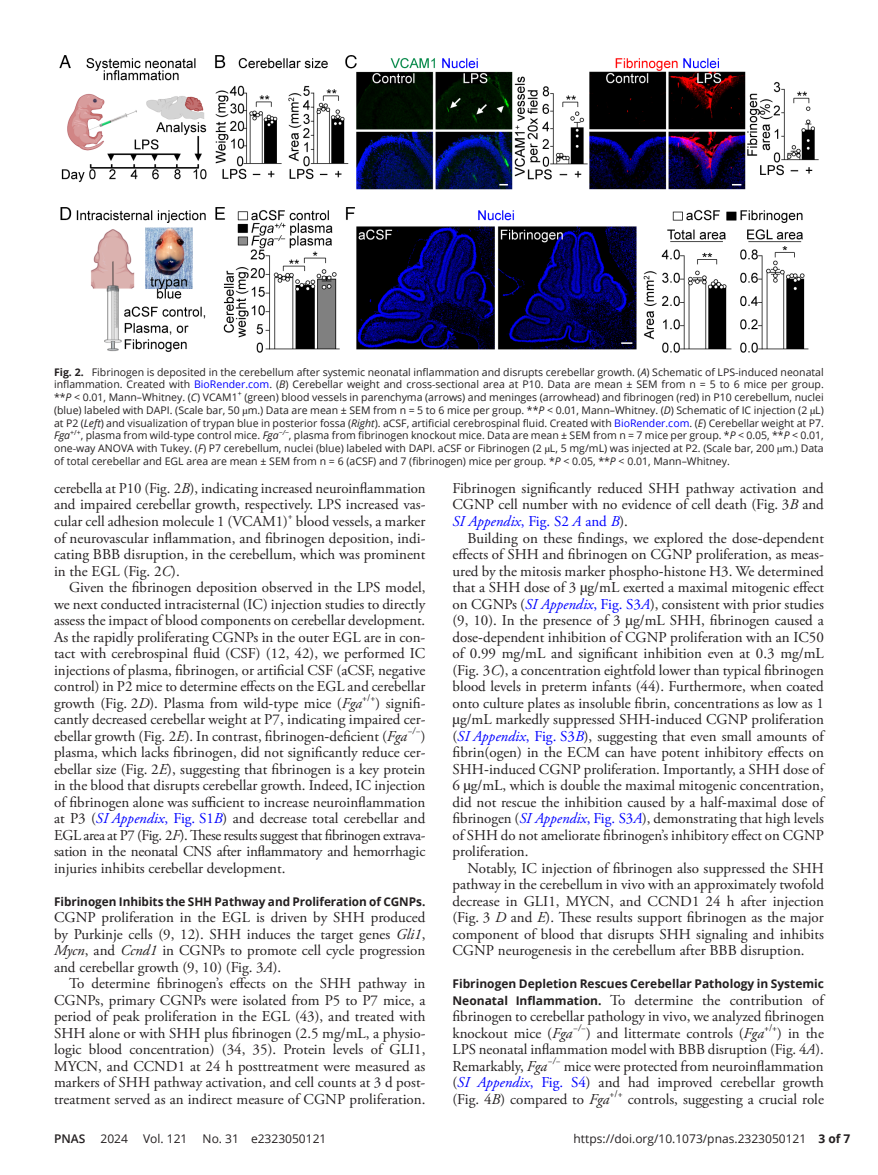
<style>
.page{position:relative;width:878px;height:1175px;background:#fff}
.page>*{position:absolute;margin:0;border:0;box-sizing:border-box;transform-origin:0 0}
.t1{font:15px/16.5px "Adobe Garamond Pro";color:#231f20;text-align:justify}
.t2{font:700 12px "Open Sans";color:#231f20}
.t3{font:12px "Open Sans";color:#231f20}
.t4{font:600 12px "Open Sans";color:#231f20}
.t5{font:10.5px/12.8px "Open Sans";color:#231f20;text-align:justify}
.t6{font:10.05px "Adobe Garamond Pro";color:#231f20}
.t7{font:italic 10.05px "Adobe Garamond Pro";color:#231f20}
.t8{font:7.05px "Open Sans";color:#231f20}
.t9{font:italic 7.05px "Open Sans";color:#231f20}
.s1{font-weight:700}
.s2{font-style:italic}
.s3{font-family:"STIX"}
.s4{color:#00f}
.s5{font-style:italic;color:#00f}
.s6{font-family:"Open Sans";font-weight:700;font-size:12px}
</style>
<div class="page">
<img style="left:59px;top:55px;width:760px;height:298px">
<p class="t5" style="left:54px;top:365px;width:771px"><span class="s1">Fig. 2.</span> Fibrinogen is deposited in the cerebellum after systemic neonatal inflammation and disrupts cerebellar growth. (<span class="s2">A</span>) Schematic of LPS<span class="s3">-</span>induced neonatal inflammation. Created with <span class="s4">BioRender.com</span>. (<span class="s2">B</span>) Cerebellar weight and cross<span class="s3">-</span>sectional area at P10. Data are mean ± SEM from n = 5 to 6 mice per group. **<span class="s2">P</span> &lt; 0.01, Mann–Whitney. (<span class="s2">C</span>) VCAM1</p>
<p class="t8" style="left:238px;top:389px;width:5px">+</p>
<p class="t5" style="left:54px;top:390px;width:771px;text-indent:190px">(green) blood vessels in parenchyma (arrows) and meninges (arrowhead) and fibrinogen (red) in P10 cerebellum, nuclei (blue) labeled with DAPI. (Scale bar, 50 <span class="s3">µ</span>m.) Data are mean ± SEM from n = 5 to 6 mice per group. **<span class="s2">P</span> &lt; 0.01, Mann–Whitney. (<span class="s2">D</span>) Schematic of IC injection (2 <span class="s3">µ</span>L) at P2 (<span class="s2">Left</span>) and visualization of trypan blue in posterior fossa (<span class="s2">Right</span>). aCSF, artificial cerebrospinal fluid. Created with <span class="s4">BioRender.com</span>. (<span class="s2">E</span>) Cerebellar weight at P7.<br><span class="s2">Fga</span></p>
<p class="t8" style="left:70px;top:427px;width:12px">+/+</p>
<p class="t5" style="left:81px;top:429px;width:199px">, plasma from wild<span class="s3">-</span>type control mice. <span class="s2">Fga</span></p>
<p class="t9" style="left:279px;top:427px;width:12px">−/−</p>
<p class="t5" style="left:54px;top:429px;width:771px;text-indent:235px">, plasma from fibrinogen knockout mice. Data are mean ± SEM from n = 7 mice per group. *<span class="s2">P</span> &lt; 0.05, **<span class="s2">P</span> &lt; 0.01, one<span class="s3">-</span>way ANOVA with Tukey. (<span class="s2">F</span>) P7 cerebellum, nuclei (blue) labeled with DAPI. aCSF or Fibrinogen (2 <span class="s3">µ</span>L, 5 mg/mL) was injected at P2. (Scale bar, 200 <span class="s3">µ</span>m.) Data of total cerebellar and EGL area are mean ± SEM from n = 6 (aCSF) and 7 (fibrinogen) mice per group. *<span class="s2">P</span> &lt; 0.05, **<span class="s2">P</span> &lt; 0.01, Mann–Whitney.</p>
<p class="t1" style="left:54px;top:480px;width:373px">cerebella at P10 (Fig. 2<span class="s2">B</span>), indicating increased neuroinflammation and impaired cerebellar growth, respectively. LPS increased vas&shy;cular cell adhesion molecule 1 (VCAM1)</p>
<p class="t6" style="left:288px;top:510px;width:6px">+</p>
<p class="t1" style="left:54px;top:513px;width:373px;text-indent:242px">blood vessels, a marker of neurovascular inflammation, and fibrinogen deposition, indi&shy;cating BBB disruption, in the cerebellum, which was prominent in the EGL (Fig. 2<span class="s2">C</span>).</p>
<p class="t1" style="left:54px;top:579px;width:373px;text-indent:15px">Given the fibrinogen deposition observed in the LPS model, we next conducted intracisternal (IC) injection studies to directly assess the impact of blood components on cerebellar development.<br>As the rapidly proliferating CGNPs in the outer EGL are in con&shy;tact with cerebrospinal fluid (CSF) (12, 42), we performed IC injections of plasma, fibrinogen, or artificial CSF (aCSF, negative control) in P2 mice to determine effects on the EGL and cerebellar growth (Fig. 2<span class="s2">D</span>). Plasma from wild<span class="s3">-</span>type mice (<span class="s2">Fga</span></p>
<p class="t6" style="left:362px;top:691px;width:15px">+/+</p>
<p class="t1" style="left:54px;top:695px;width:373px;text-indent:321px">) signifi&shy;cantly decreased cerebellar weight at P7, indicating impaired cer&shy;ebellar growth (Fig. 2<span class="s2">E</span>). In contrast, fibrinogen<span class="s3">-</span>deficient (<span class="s2">Fga</span></p>
<p class="t7" style="left:407px;top:724px;width:15px">−/−</p>
<p class="t1" style="left:54px;top:728px;width:373px;text-indent:366px">) plasma, which lacks fibrinogen, did not significantly reduce cer&shy;ebellar size (Fig. 2<span class="s2">E</span>), suggesting that fibrinogen is a key protein in the blood that disrupts cerebellar growth. Indeed, IC injection of fibrinogen alone was sufficient to increase neuroinflammation at P3 (<span class="s5">SI Appendix</span><span class="s4">, Fig. S1</span><span class="s5">B</span>) and decrease total cerebellar and EGL area at P7 (Fig. 2<span class="s2">F</span>). These results suggest that fibrinogen extrava&shy;sation in the neonatal CNS after inflammatory and hemorrhagic injuries inhibits cerebellar development.</p>
<p class="t2" style="left:54px;top:892px;width:372px">Fibrinogen Inhibits the SHH Pathway and Proliferation of CGNPs.</p>
<p class="t1" style="left:54px;top:909px;width:373px">CGNP proliferation in the EGL is driven by SHH produced by Purkinje cells (9, 12). SHH induces the target genes <span class="s2">Gli1</span>, <span class="s2">Mycn</span>, and <span class="s2">Ccnd1</span> in CGNPs to promote cell cycle progression and cerebellar growth (9, 10) (Fig. 3<span class="s2">A</span>).</p>
<p class="t1" style="left:54px;top:975px;width:373px;text-indent:15px">To determine fibrinogen’s effects on the SHH pathway in CGNPs, primary CGNPs were isolated from P5 to P7 mice, a period of peak proliferation in the EGL (43), and treated with SHH alone or with SHH plus fibrinogen (2.5 mg/mL, a physio&shy;logic blood concentration) (34, 35). Protein levels of GLI1, MYCN, and CCND1 at 24 h posttreatment were measured as markers of SHH pathway activation, and cell counts at 3 d post&shy;treatment served as an indirect measure of CGNP proliferation.</p>
<p class="t1" style="left:452px;top:480px;width:373px">Fibrinogen significantly reduced SHH pathway activation and CGNP cell number with no evidence of cell death (Fig. 3<span class="s2">B</span> and <span class="s5">SI Appendix</span><span class="s4">, Fig. S2</span> <span class="s5">A</span> <span class="s4">and</span> <span class="s5">B</span>).</p>
<p class="t1" style="left:452px;top:530px;width:373px;text-indent:15px">Building on these findings, we explored the dose<span class="s3">-</span>dependent effects of SHH and fibrinogen on CGNP proliferation, as meas&shy;ured by the mitosis marker phospho<span class="s3">-</span>histone H3. We determined that a SHH dose of 3 <span class="s3">µ</span>g/mL exerted a maximal mitogenic effect on CGNPs (<span class="s5">SI Appendix</span><span class="s4">, Fig. S3</span><span class="s5">A</span>), consistent with prior studies (9, 10). In the presence of 3 <span class="s3">µ</span>g/mL SHH, fibrinogen caused a dose<span class="s3">-</span>dependent inhibition of CGNP proliferation with an IC50 of 0.99 mg/mL and significant inhibition even at 0.3 mg/mL (Fig. 3<span class="s2">C</span>), a concentration eightfold lower than typical fibrinogen blood levels in preterm infants (44). Furthermore, when coated onto culture plates as insoluble fibrin, concentrations as low as 1 <span class="s3">µ</span>g/mL markedly suppressed SHH<span class="s3">-</span>induced CGNP proliferation (<span class="s5">SI Appendix</span><span class="s4">, Fig. S3</span><span class="s5">B</span>), suggesting that even small amounts of fibrin(ogen) in the ECM can have potent inhibitory effects on SHH<span class="s3">-</span>induced CGNP proliferation. Importantly, a SHH dose of 6 <span class="s3">µ</span>g/mL, which is double the maximal mitogenic concentration, did not rescue the inhibition caused by a half<span class="s3">-</span>maximal dose of fibrinogen (<span class="s5">SI Appendix</span><span class="s4">, Fig. S3</span><span class="s5">A</span>), demonstrating that high levels of SHH do not ameliorate fibrinogen’s inhibitory effect on CGNP proliferation.</p>
<p class="t1" style="left:452px;top:860px;width:373px;text-indent:15px">Notably, IC injection of fibrinogen also suppressed the SHH pathway in the cerebellum in vivo with an approximately twofold decrease in GLI1, MYCN, and CCND1 24 h after injection (Fig. 3 <span class="s2">D</span> and <span class="s2">E</span>). These results support fibrinogen as the major component of blood that disrupts SHH signaling and inhibits CGNP neurogenesis in the cerebellum after BBB disruption.</p>
<p class="t2" style="left:452px;top:975px;width:373px">Fibrinogen Depletion Rescues Cerebellar Pathology in Systemic</p>
<p class="t1" style="left:452px;top:992px;width:373px"><span class="s6">Neonatal Inflammation.</span> To determine the contribution of fibrinogen to cerebellar pathology in vivo, we analyzed fibrinogen knockout mice (<span class="s2">Fga</span></p>
<p class="t7" style="left:572px;top:1021px;width:15px">−/−</p>
<p class="t1" style="left:586px;top:1025px;width:179px">) and littermate controls (<span class="s2">Fga</span></p>
<p class="t6" style="left:763px;top:1021px;width:15px">+/+</p>
<p class="t1" style="left:452px;top:1025px;width:373px;text-indent:324px">) in the LPS neonatal inflammation model with BBB disruption (Fig. 4<span class="s2">A</span>).<br>Remarkably, <span class="s2">Fga</span></p>
<p class="t7" style="left:547px;top:1054px;width:15px">−/−</p>
<p class="t1" style="left:452px;top:1058px;width:373px;text-indent:111px">mice were protected from neuroinflammation (<span class="s5">SI Appendix</span><span class="s4">, Fig. S4</span>) and had improved cerebellar growth (Fig. 4<span class="s2">B</span>) compared to <span class="s2">Fga</span></p>
<p class="t6" style="left:609px;top:1087px;width:15px">+/+</p>
<p class="t1" style="left:627px;top:1091px;width:198px">controls, suggesting a crucial role</p>
<p class="t4" style="left:54px;top:1130px;width:33px">PNAS</p>
<p class="t3" style="left:100px;top:1130px;width:29px">2024</p>
<p class="t3" style="left:143px;top:1130px;width:46px">Vol. 121</p>
<p class="t3" style="left:202px;top:1130px;width:125px">No. 31 e2323050121</p>
<p class="t3" style="left:573px;top:1130px;width:278px">https://doi.org/10.1073/pnas.2323050121 <span class="s1">3 of 7</span></p>
</div>
